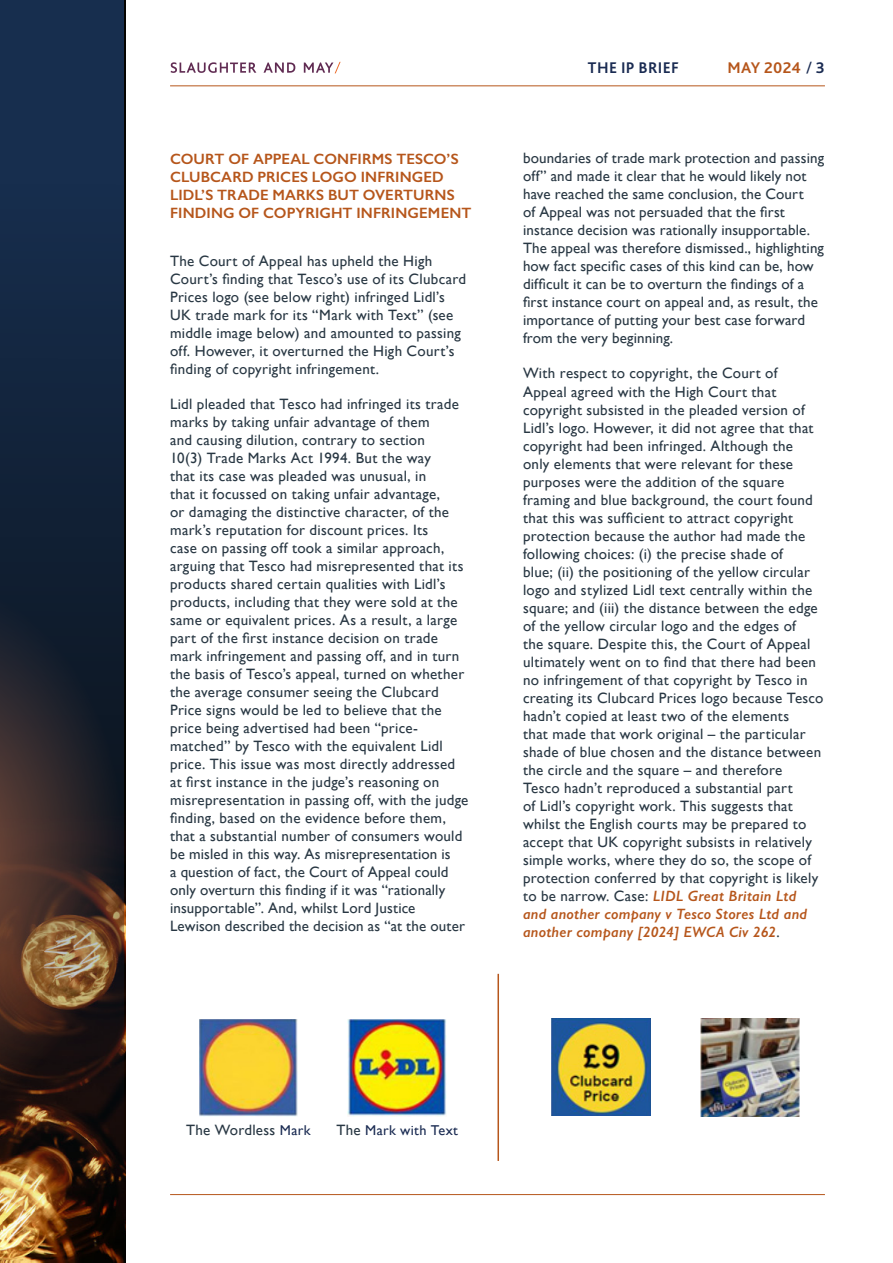
<style>
.page{position:relative;width:893px;height:1263px;background:#fff}
.page>*{position:absolute;margin:0;border:0;box-sizing:border-box;transform-origin:0 0}
.t1{font:700 16.2px "Bliss Pro";letter-spacing:.025em;color:#1a2b52}
.t2{font:700 16.2px "Bliss Pro";letter-spacing:.015em;color:#b6561b}
.t3{font:15px/18px "Gill Sans";letter-spacing:.015em;color:#283743}
.t4{font:600 15px/18px "Gill Sans";letter-spacing:.005em;color:#b6561b}
.t5{font:14.25px "Gill Sans";letter-spacing:.025em;color:#1a2b52}
.s1{font-weight:400;color:#1a2b52}
.s2{color:#1a2b52}
.s3{font-weight:600;font-style:italic;color:#b6561b}
.s4{font-size:14.25px;color:#1a2b52}
.s5{font-size:15px;color:#283743}
</style>
<div class="page">
<svg style="left:171px;top:62px;width:85px;height:11px"></svg>
<svg style="left:264px;top:62px;width:31px;height:11px"></svg>
<svg style="left:304px;top:62px;width:37px;height:11px"></svg>
<hr style="left:170px;top:85px;width:655px;height:1px;background:#b6561b">
<hr style="left:170px;top:1194px;width:655px;height:1px;background:#b6561b">
<svg style="left:0;top:0;width:123px;height:1263px"></svg>
<img style="left:199px;top:1019px;width:99px;height:97px">
<img style="left:348px;top:1019px;width:98px;height:98px">
<hr style="left:497px;top:974px;width:2px;height:187px;background:#b6561b">
<img style="left:552px;top:1019px;width:99px;height:97px">
<img style="left:701px;top:1018px;width:98px;height:98px">
<p class="t4" style="left:170px;top:150px;width:303px">COURT OF APPEAL CONFIRMS TESCO’S CLUBCARD PRICES LOGO INFRINGED LIDL’S TRADE MARKS BUT OVERTURNS FINDING OF COPYRIGHT INFRINGEMENT</p>
<p class="t3" style="left:170px;top:252px;width:297px">The Court of Appeal has upheld the High Court’s finding that Tesco’s use of its Clubcard Prices logo (see below right) infringed Lidl’s UK trade mark for its “Mark with Text” (see middle image below) and amounted to passing off. However, it overturned the High Court’s finding of copyright infringement.</p>
<p class="t3" style="left:170px;top:395px;width:300px">Lidl pleaded that Tesco had infringed its trade marks by taking unfair advantage of them<br>and causing dilution, contrary to section<br>10(3) Trade Marks Act 1994. But the way<br>that its case was pleaded was unusual, in<br>that it focussed on taking unfair advantage,<br>or damaging the distinctive character, of the mark’s reputation for discount prices. Its<br>case on passing off took a similar approach, arguing that Tesco had misrepresented that its products shared certain qualities with Lidl’s products, including that they were sold at the same or equivalent prices. As a result, a large part of the first instance decision on trade mark infringement and passing off, and in turn the basis of Tesco’s appeal, turned on whether the average consumer seeing the Clubcard Price signs would be led to believe that the price being advertised had been “price&shy;matched” by Tesco with the equivalent Lidl price. This issue was most directly addressed at first instance in the judge’s reasoning on misrepresentation in passing off, with the judge finding, based on the evidence before them, that a substantial number of consumers would be misled in this way. As misrepresentation is<br>a question of fact, the Court of Appeal could only overturn this finding if it was “rationally insupportable”. And, whilst Lord Justice Lewison described the decision as “at the outer</p>
<p class="t1" style="left:588px;top:57px;width:93px">THE IP BRIEF</p>
<p class="t2" style="left:728px;top:57px;width:99px">MAY 2024 <span class="s1">/</span> <span class="s2">3</span></p>
<p class="t3" style="left:523px;top:149px;width:303px">boundaries of trade mark protection and passing off” and made it clear that he would likely not have reached the same conclusion, the Court<br>of Appeal was not persuaded that the first instance decision was rationally insupportable.<br>The appeal was therefore dismissed., highlighting how fact specific cases of this kind can be, how difficult it can be to overturn the findings of a first instance court on appeal and, as result, the importance of putting your best case forward from the very beginning.</p>
<p class="t3" style="left:523px;top:364px;width:302px">With respect to copyright, the Court of Appeal agreed with the High Court that copyright subsisted in the pleaded version of Lidl’s logo. However, it did not agree that that copyright had been infringed. Although the<br>only elements that were relevant for these purposes were the addition of the square framing and blue background, the court found that this was sufficient to attract copyright protection because the author had made the following choices: (i) the precise shade of<br>blue; (ii) the positioning of the yellow circular logo and stylized Lidl text centrally within the square; and (iii) the distance between the edge of the yellow circular logo and the edges of<br>the square. Despite this, the Court of Appeal ultimately went on to find that there had been no infringement of that copyright by Tesco in creating its Clubcard Prices logo because Tesco hadn’t copied at least two of the elements<br>that made that work original – the particular shade of blue chosen and the distance between the circle and the square – and therefore<br>Tesco hadn’t reproduced a substantial part<br>of Lidl’s copyright work. This suggests that whilst the English courts may be prepared to accept that UK copyright subsists in relatively simple works, where they do so, the scope of protection conferred by that copyright is likely to be narrow. Case: <span class="s3">LIDL Great Britain Ltd and another company v Tesco Stores Ltd and another company [2024] EWCA Civ 262</span>.</p>
<p class="t3" style="left:186px;top:1121px;width:126px">The Wordless <span class="s4">Mark</span></p>
<p class="t5" style="left:336px;top:1122px;width:123px"><span class="s5">The</span> Mark with Text</p>
</div>
